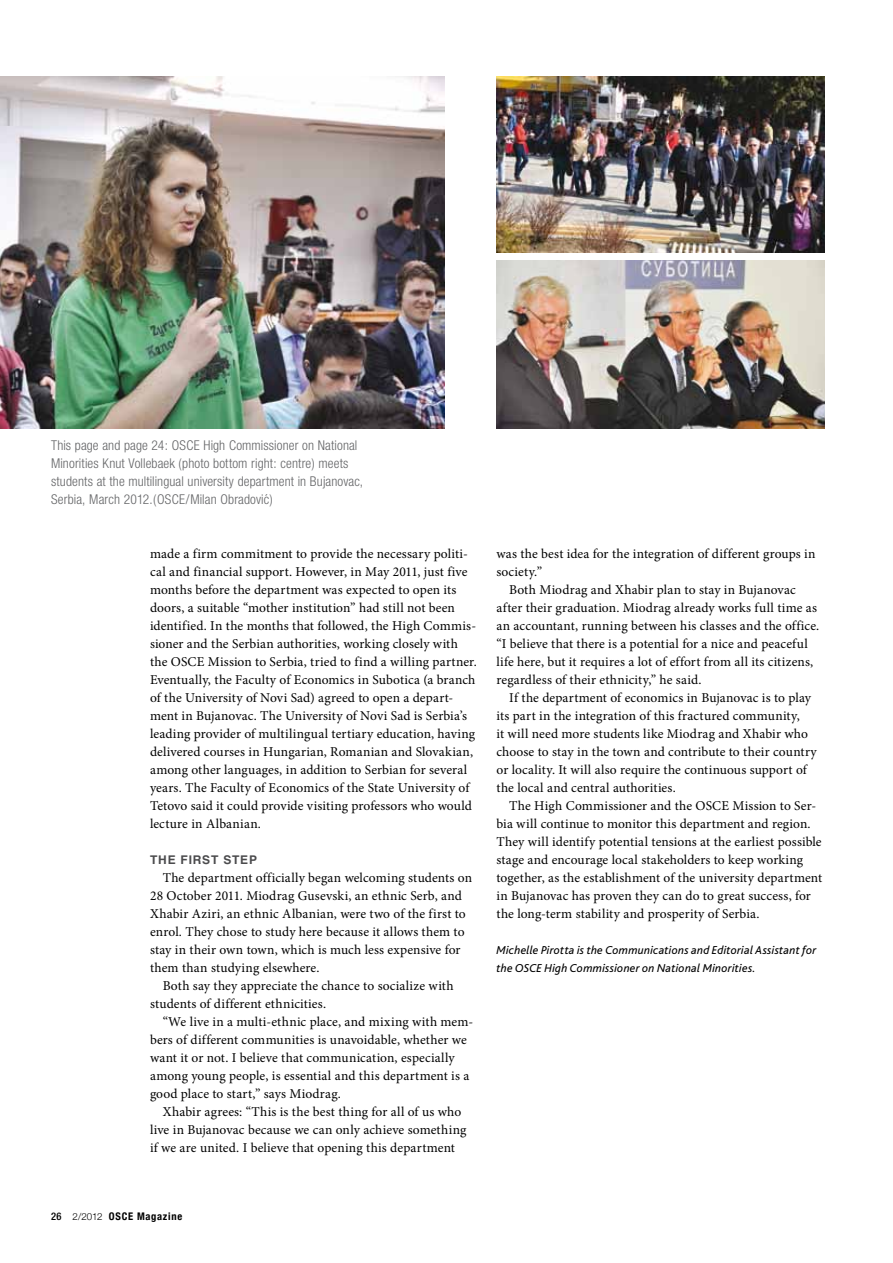
<style>
.page{position:relative;width:893px;height:1263px;background:#fff}
.page>*{position:absolute;margin:0;border:0;box-sizing:border-box;transform-origin:0 0}
.t1{font:13.5px/18px "Minion Pro";letter-spacing:.01em;color:#000}
.t2{font:300 condensed 13.5px/18px "Helvetica Neue";letter-spacing:.01em;color:#646567}
.t3{font:italic 12px/18px "Bliss";letter-spacing:.015em;color:#000}
.t4{font:700 12px "Helvetica Infant";letter-spacing:.065em;color:#4b4b4d}
.t5{font:700 condensed 10.5px "Helvetica Neue";letter-spacing:.07em;color:#000}
.s1{font-weight:500}
.s2{font-weight:300;font-stretch:normal;font-size:9.75px}
</style>
<div class="page">
<img style="left:496px;top:261px;width:329px;height:167px">
<img style="left:0;top:77px;width:444px;height:351px">
<img style="left:496px;top:77px;width:329px;height:175px">
<p class="t2" style="left:51px;top:436px;width:314px">This page and page 24: OSCE High Commissioner on National Minorities Knut Vollebaek (photo bottom right: centre) meets students at the multilingual university department in Bujanovac, Serbia, March 2012.(OSCE/Milan Obradovic´ )</p>
<p class="t1" style="left:150px;top:545px;width:328px">made a firm commitment to provide the necessary politi&shy;cal and financial support. However, in May 2011, just five months before the department was expected to open its doors, a suitable “mother institution” had still not been identified. In the months that followed, the High Commis&shy;sioner and the Serbian authorities, working closely with the OSCE Mission to Serbia, tried to find a willing partner.<br>Eventually, the Faculty of Economics in Subotica (a branch of the University of Novi Sad) agreed to open a depart&shy;ment in Bujanovac. The University of Novi Sad is Serbia’s leading provider of multilingual tertiary education, having delivered courses in Hungarian, Romanian and Slovakian, among other languages, in addition to Serbian for several years. The Faculty of Economics of the State University of Tetovo said it could provide visiting professors who would lecture in Albanian.</p>
<p class="t4" style="left:150px;top:852px;width:109px">THE FIRST STEP</p>
<p class="t1" style="left:150px;top:869px;width:324px;text-indent:13px">The department officially began welcoming students on 28 October 2011. Miodrag Gusevski, an ethnic Serb, and Xhabir Aziri, an ethnic Albanian, were two of the first to enrol. They chose to study here because it allows them to stay in their own town, which is much less expensive for them than studying elsewhere.</p>
<p class="t1" style="left:150px;top:977px;width:305px;text-indent:13px">Both say they appreciate the chance to socialize with students of different ethnicities.</p>
<p class="t1" style="left:150px;top:1013px;width:325px;text-indent:13px">“We live in a multi-ethnic place, and mixing with mem&shy;bers of different communities is unavoidable, whether we want it or not. I believe that communication, especially among young people, is essential and this department is a good place to start,” says Miodrag.</p>
<p class="t1" style="left:150px;top:1103px;width:318px;text-indent:13px">Xhabir agrees: “This is the best thing for all of us who live in Bujanovac because we can only achieve something if we are united. I believe that opening this department</p>
<p class="t1" style="left:496px;top:545px;width:320px">was the best idea for the integration of different groups in society.”</p>
<p class="t1" style="left:496px;top:581px;width:324px;text-indent:13px">Both Miodrag and Xhabir plan to stay in Bujanovac after their graduation. Miodrag already works full time as an accountant, running between his classes and the office. “I believe that there is a potential for a nice and peaceful life here, but it requires a lot of effort from all its citizens, regardless of their ethnicity,” he said.</p>
<p class="t1" style="left:496px;top:689px;width:322px;text-indent:13px">If the department of economics in Bujanovac is to play its part in the integration of this fractured community,<br>it will need more students like Miodrag and Xhabir who choose to stay in the town and contribute to their country or locality. It will also require the continuous support of the local and central authorities.</p>
<p class="t1" style="left:496px;top:797px;width:327px;text-indent:13px">The High Commissioner and the OSCE Mission to Ser&shy;bia will continue to monitor this department and region.<br>They will identify potential tensions at the earliest possible stage and encourage local stakeholders to keep working together, as the establishment of the university department in Bujanovac has proven they can do to great success, for the long-term stability and prosperity of Serbia.</p>
<p class="t3" style="left:496px;top:941px;width:321px">Michelle Pirotta is the Communications and Editorial Assistant for the OSCE High Commissioner on National Minorities.</p>
<p class="t5" style="left:51px;top:1210px;width:133px"><span class="s1">26</span> <span class="s2">2/2012</span> OSCE Magazine</p>
</div>
